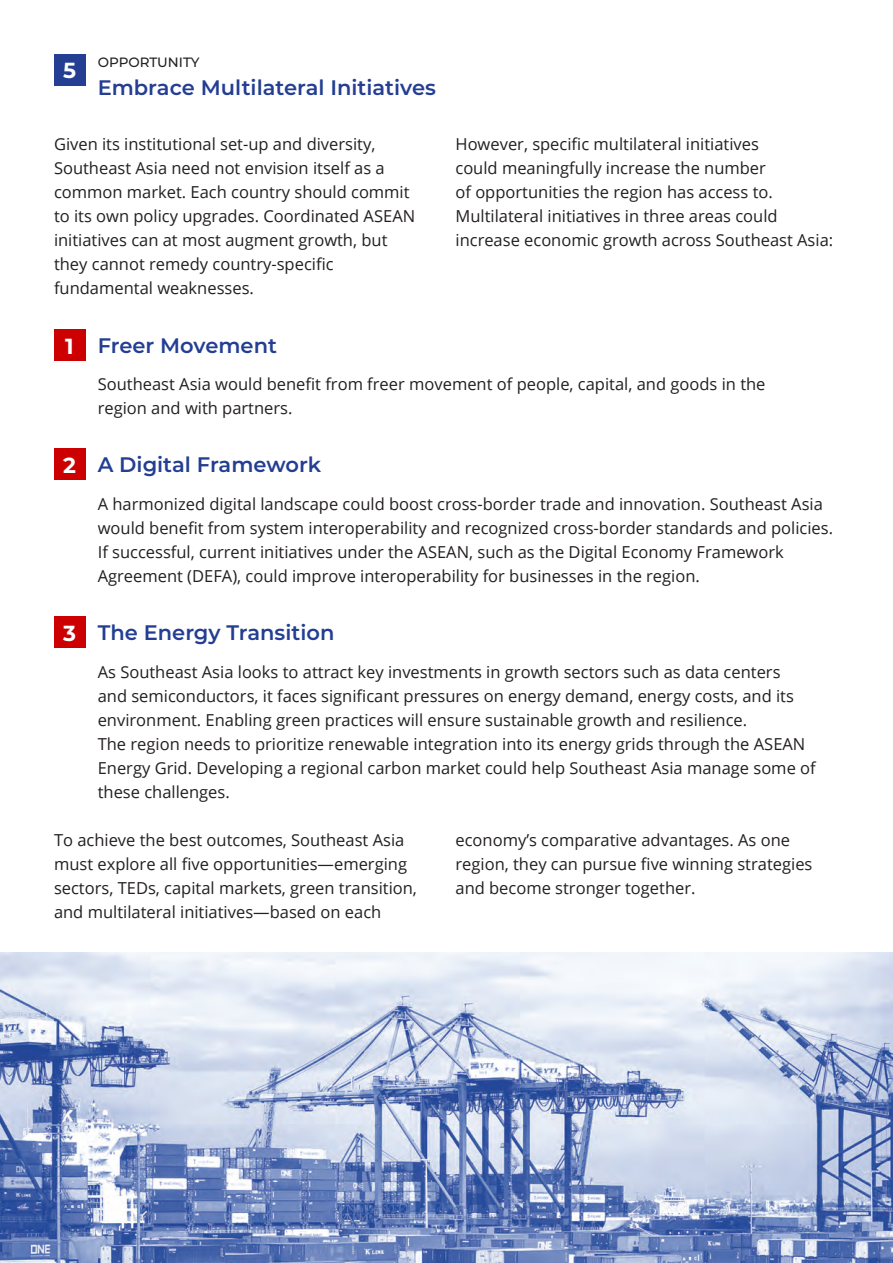
<style>
.page{position:relative;width:893px;height:1263px;background:#fff}
.page>*{position:absolute;margin:0;border:0;box-sizing:border-box;transform-origin:0 0}
.t1{font:700 21.75px "Montserrat";color:#fff}
.t2{font:600 21px "Montserrat";color:#233e92}
.t3{font:16.5px/24px "Open Sans";color:#231f20}
.t4{font:500 13.5px "Montserrat";color:#231f20}
</style>
<div class="page">
<div style="left:54px;top:54px;width:31px;height:31px;background:#233e92"></div>
<div style="left:54px;top:330px;width:31px;height:31px;background:#c00"></div>
<div style="left:54px;top:449px;width:31px;height:31px;background:#c00"></div>
<div style="left:54px;top:617px;width:31px;height:31px;background:#c00"></div>
<img style="left:0;top:953px;width:893px;height:310px">
<p class="t1" style="left:63px;top:55px;width:14px">5</p>
<p class="t4" style="left:98px;top:53px;width:103px">OPPORTUNITY</p>
<p class="t2" style="left:98px;top:73px;width:340px">Embrace Multilateral Initiatives</p>
<p class="t3" style="left:54px;top:132px;width:363px">Given its institutional set-up and diversity, Southeast Asia need not envision itself as a common market. Each country should commit to its own policy upgrades. Coordinated ASEAN initiatives can at most augment growth, but they cannot remedy country-specific fundamental weaknesses.</p>
<p class="t3" style="left:455px;top:132px;width:379px">However, specific multilateral initiatives<br>could meaningfully increase the number<br>of opportunities the region has access to.<br>Multilateral initiatives in three areas could increase economic growth across Southeast Asia:</p>
<p class="t1" style="left:65px;top:330px;width:10px">1</p>
<p class="t2" style="left:98px;top:331px;width:181px">Freer Movement</p>
<p class="t3" style="left:98px;top:372px;width:669px">Southeast Asia would benefit from freer movement of people, capital, and goods in the region and with partners.</p>
<p class="t1" style="left:63px;top:449px;width:14px">2</p>
<p class="t2" style="left:98px;top:450px;width:225px">A Digital Framework</p>
<p class="t3" style="left:98px;top:492px;width:737px">A harmonized digital landscape could boost cross-border trade and innovation. Southeast Asia would benefit from system interoperability and recognized cross-border standards and policies.<br>If successful, current initiatives under the ASEAN, such as the Digital Economy Framework Agreement (DEFA), could improve interoperability for businesses in the region.</p>
<p class="t1" style="left:63px;top:617px;width:14px">3</p>
<p class="t2" style="left:98px;top:618px;width:238px">The Energy Transition</p>
<p class="t3" style="left:98px;top:660px;width:719px">As Southeast Asia looks to attract key investments in growth sectors such as data centers<br>and semiconductors, it faces significant pressures on energy demand, energy costs, and its environment. Enabling green practices will ensure sustainable growth and resilience.<br>The region needs to prioritize renewable integration into its energy grids through the ASEAN Energy Grid. Developing a regional carbon market could help Southeast Asia manage some of these challenges.</p>
<p class="t3" style="left:54px;top:828px;width:364px">To achieve the best outcomes, Southeast Asia must explore all five opportunities—emerging sectors, TEDs, capital markets, green transition, and multilateral initiatives—based on each</p>
<p class="t3" style="left:455px;top:828px;width:358px">economy’s comparative advantages. As one region, they can pursue five winning strategies and become stronger together.</p>
</div>
